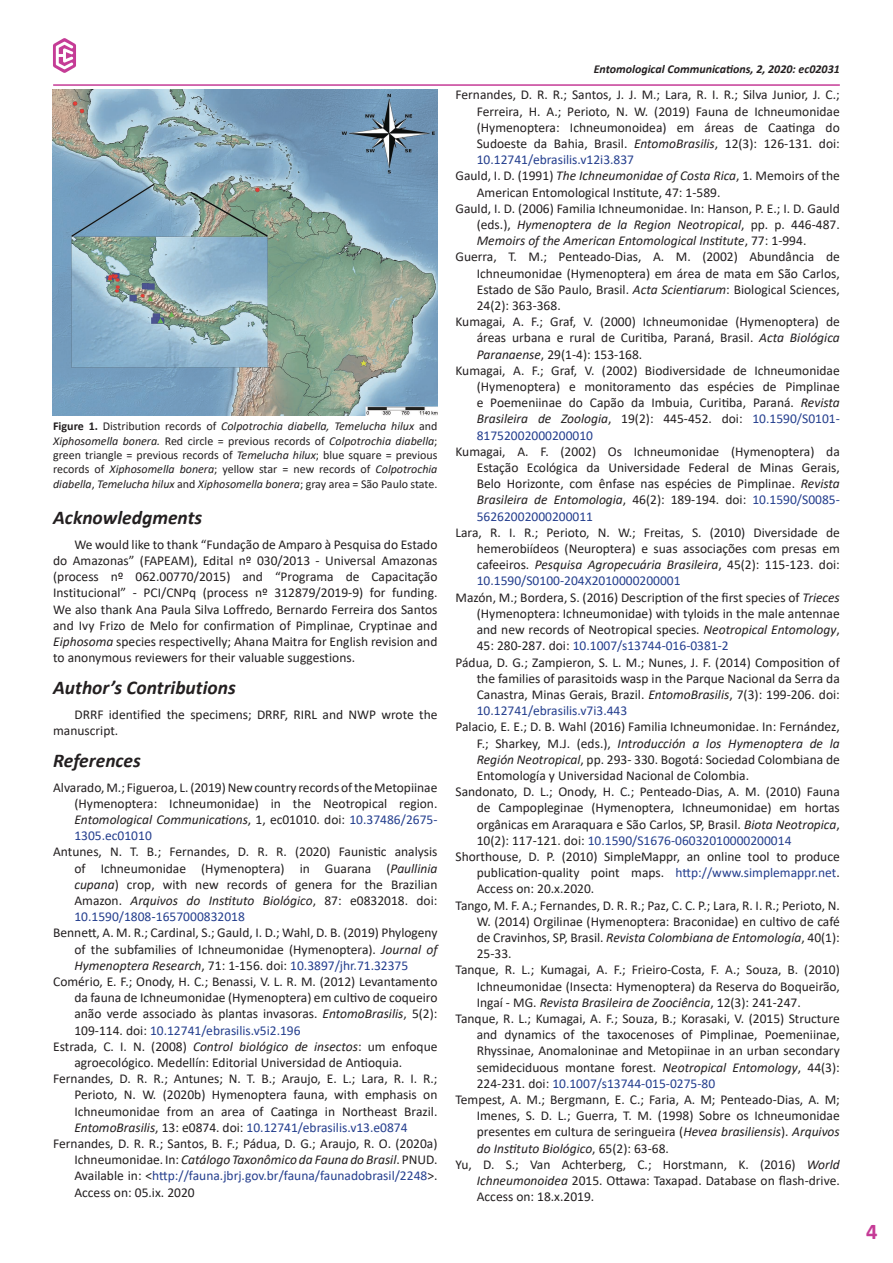
<style>
.page{position:relative;width:893px;height:1263px;background:#fff}
.page>*{position:absolute;margin:0;border:0;box-sizing:border-box;transform-origin:0 0}
.t1{font:700 22.5px "Calibri";color:#c53b96}
.TitleTopic{font:italic 700 19.5px "Calibri";color:#231f20}
.References{font:13.5px/16.2px "Calibri";color:#231f20;text-align:justify}
.Legend{font:12px/14.4px "Calibri";color:#231f20;text-align:justify}
.t2{font:italic 700 12px "Calibri";color:#231f20}
.s1{font-weight:700}
.s2{font-style:italic}
.s3{color:#253f8e}
.s4{font-family:"Cambria Math";color:#253f8e}
</style>
<div class="page">
<hr style="left:53px;top:84px;width:787px;height:2px;background:#c53b96">
<img style="left:53px;top:38px;width:23px;height:35px">
<img style="left:53px;top:89px;width:385px;height:327px">
<p class="Legend" style="left:53px;top:419px;width:386px"><span class="s1">Figure 1.</span> Distribution records of <span class="s2">Colpotrochia diabella, Temelucha hilux</span> and <span class="s2">Xiphosomella bonera.</span> Red circle = previous records of <span class="s2">Colpotrochia diabella</span>; green triangle = previous records of <span class="s2">Temelucha hilux</span>; blue square = previous records of <span class="s2">Xiphosomella bonera</span>; yellow star = new records of <span class="s2">Colpotrochia diabella</span>, <span class="s2">Temelucha hilux</span> and <span class="s2">Xiphosomella bonera</span>; gray area = São Paulo state.</p>
<p class="TitleTopic" style="left:53px;top:504px;width:150px">Acknowledgments</p>
<p class="References" style="left:53px;top:536px;width:386px;text-indent:21px">We would like to thank “Fundação de Amparo à Pesquisa do Estado do Amazonas” (FAPEAM), Edital nº 030/2013 - Universal Amazonas (process nº 062.00770/2015) and “Programa de Capacitação Institucional” - PCI/CNPq (process nº 312879/2019-9) for funding.<br>We also thank Ana Paula Silva Loffredo, Bernardo Ferreira dos Santos and Ivy Frizo de Melo for confirmation of Pimplinae, Cryptinae and <span class="s2">Eiphosoma</span> species respectivelly; Ahana Maitra for English revision and to anonymous reviewers for their valuable suggestions.</p>
<p class="TitleTopic" style="left:53px;top:674px;width:184px">Author’s Contributions</p>
<p class="References" style="left:53px;top:706px;width:386px;text-indent:21px">DRRF identified the specimens; DRRF, RIRL and NWP wrote the manuscript.</p>
<p class="TitleTopic" style="left:53px;top:746px;width:89px">References</p>
<p class="References" style="left:74px;top:779px;width:365px;text-indent:-21px">Alvarado, M.; Figueroa, L. (2019) New country records of the Metopiinae (Hymenoptera: Ichneumonidae) in the Neotropical region.<br><span class="s2">Entomological Communications</span>, 1, ec01010. doi: <span class="s3">10.37486/2675- 1305.ec01010</span></p>
<p class="References" style="left:74px;top:843px;width:365px;text-indent:-21px">Antunes, N. T. B.; Fernandes, D. R. R. (2020) Faunistic analysis of Ichneumonidae (Hymenoptera) in Guarana (<span class="s2">Paullinia cupana</span>) crop, with new records of genera for the Brazilian Amazon. <span class="s2">Arquivos do Instituto Biológico</span>, 87: e0832018. doi:<br><span class="s3">10.1590/1808</span><span class="s4">‑</span><span class="s3">1657000832018</span></p>
<p class="References" style="left:74px;top:924px;width:365px;text-indent:-21px">Bennett, A. M. R.; Cardinal, S.; Gauld, I. D.; Wahl, D. B. (2019) Phylogeny of the subfamilies of Ichneumonidae (Hymenoptera). <span class="s2">Journal of Hymenoptera Research</span>, 71: 1-156. doi: <span class="s3">10.3897/jhr.71.32375</span></p>
<p class="References" style="left:74px;top:973px;width:365px;text-indent:-21px">Comério, E. F.; Onody, H. C.; Benassi, V. L. R. M. (2012) Levantamento da fauna de Ichneumonidae (Hymenoptera) em cultivo de coqueiro anão verde associado às plantas invasoras. <span class="s2">EntomoBrasilis</span>, 5(2):<br>109-114. doi: <span class="s3">10.12741/ebrasilis.v5i2.196</span></p>
<p class="References" style="left:74px;top:1038px;width:365px;text-indent:-21px">Estrada, C. I. N. (2008) <span class="s2">Control biológico de insectos</span>: um enfoque agroecológico. Medellín: Editorial Universidad de Antioquia.</p>
<p class="References" style="left:74px;top:1070px;width:365px;text-indent:-21px">Fernandes, D. R. R.; Antunes; N. T. B.; Araujo, E. L.; Lara, R. I. R.; Perioto, N. W. (2020b) Hymenoptera fauna, with emphasis on Ichneumonidae from an area of Caatinga in Northeast Brazil.<br><span class="s2">EntomoBrasilis</span>, 13: e0874. doi: <span class="s3">10.12741/ebrasilis.v13.e0874</span></p>
<p class="References" style="left:74px;top:1135px;width:365px;text-indent:-21px">Fernandes, D. R. R.; Santos, B. F.; Pádua, D. G.; Araujo, R. O. (2020a)<br>Ichneumonidae. In: <span class="s2">Catálogo Taxonômico da Fauna do Brasil</span>. PNUD.<br>Available in: &lt;<span class="s3">http://fauna.jbrj.gov.br/fauna/faunadobrasil/2248</span>&gt;.<br>Access on: 05.ix. 2020</p>
<p class="t2" style="left:594px;top:60px;width:248px">Entomological Communications, 2, 2020: ec02031</p>
<p class="References" style="left:477px;top:86px;width:365px;text-indent:-21px">Fernandes, D. R. R.; Santos, J. J. M.; Lara, R. I. R.; Silva Junior, J. C.; Ferreira, H. A.; Perioto, N. W. (2019) Fauna de Ichneumonidae (Hymenoptera: Ichneumonoidea) em áreas de Caatinga do Sudoeste da Bahia, Brasil. <span class="s2">EntomoBrasilis</span>, 12(3): 126-131. doi:<br><span class="s3">10.12741/ebrasilis.v12i3.837</span></p>
<p class="References" style="left:477px;top:167px;width:365px;text-indent:-21px">Gauld, I. D. (1991) <span class="s2">The Ichneumonidae of Costa Rica</span>, 1. Memoirs of the<br>American Entomological Institute, 47: 1-589.</p>
<p class="References" style="left:477px;top:200px;width:365px;text-indent:-21px">Gauld, I. D. (2006) Familia Ichneumonidae. In: Hanson, P. E.; I. D. Gauld (eds.), <span class="s2">Hymenoptera de la Region Neotropical</span>, pp. p. 446-487.<br><span class="s2">Memoirs of the American Entomological Institute</span>, 77: 1-994.</p>
<p class="References" style="left:477px;top:248px;width:365px;text-indent:-21px">Guerra, T. M.; Penteado-Dias, A. M. (2002) Abundância de Ichneumonidae (Hymenoptera) em área de mata em São Carlos, Estado de São Paulo, Brasil. <span class="s2">Acta Scientiarum</span>: Biological Sciences, 24(2): 363-368.</p>
<p class="References" style="left:477px;top:313px;width:365px;text-indent:-21px">Kumagai, A. F.; Graf, V. (2000) Ichneumonidae (Hymenoptera) de áreas urbana e rural de Curitiba, Paraná, Brasil. <span class="s2">Acta Biológica Paranaense</span>, 29(1-4): 153-168.</p>
<p class="References" style="left:477px;top:362px;width:365px;text-indent:-21px">Kumagai, A. F.; Graf, V. (2002) Biodiversidade de Ichneumonidae (Hymenoptera) e monitoramento das espécies de Pimplinae e Poemeniinae do Capão da Imbuia, Curitiba, Paraná. <span class="s2">Revista Brasileira de Zoologia</span>, 19(2): 445-452. doi: <span class="s3">10.1590/S0101- 81752002000200010</span></p>
<p class="References" style="left:477px;top:443px;width:365px;text-indent:-21px">Kumagai, A. F. (2002) Os Ichneumonidae (Hymenoptera) da Estação Ecológica da Universidade Federal de Minas Gerais, Belo Horizonte, com ênfase nas espécies de Pimplinae. <span class="s2">Revista Brasileira de Entomologia</span>, 46(2): 189-194. doi: <span class="s3">10.1590/S0085- 56262002000200011</span></p>
<p class="References" style="left:477px;top:524px;width:365px;text-indent:-21px">Lara, R. I. R.; Perioto, N. W.; Freitas, S. (2010) Diversidade de hemerobiídeos (Neuroptera) e suas associações com presas em cafeeiros. <span class="s2">Pesquisa Agropecuária Brasileira</span>, 45(2): 115-123. doi:<br><span class="s3">10.1590/S0100-204X2010000200001</span></p>
<p class="References" style="left:477px;top:589px;width:365px;text-indent:-21px">Mazón, M.; Bordera, S. (2016) Description of the first species of <span class="s2">Trieces </span>(Hymenoptera: Ichneumonidae) with tyloids in the male antennae and new records of Neotropical species. <span class="s2">Neotropical Entomology</span>, 45: 280-287. doi: <span class="s3">10.1007/s13744-016-0381-2</span></p>
<p class="References" style="left:477px;top:653px;width:365px;text-indent:-21px">Pádua, D. G.; Zampieron, S. L. M.; Nunes, J. F. (2014) Composition of the families of parasitoids wasp in the Parque Nacional da Serra da Canastra, Minas Gerais, Brazil. <span class="s2">EntomoBrasilis</span>, 7(3): 199-206. doi:<br><span class="s3">10.12741/ebrasilis.v7i3.443</span></p>
<p class="References" style="left:477px;top:718px;width:365px;text-indent:-21px">Palacio, E. E.; D. B. Wahl (2016) Familia Ichneumonidae. In: Fernández, F.; Sharkey, M.J. (eds.), <span class="s2">Introducción a los Hymenoptera de la Región Neotropical</span>, pp. 293- 330. Bogotá: Sociedad Colombiana de Entomología y Universidad Nacional de Colombia.</p>
<p class="References" style="left:477px;top:783px;width:365px;text-indent:-21px">Sandonato, D. L.; Onody, H. C.; Penteado-Dias, A. M. (2010) Fauna de Campopleginae (Hymenoptera, Ichneumonidae) em hortas orgânicas em Araraquara e São Carlos, SP, Brasil. <span class="s2">Biota Neotropica</span>, 10(2): 117-121. doi: <span class="s3">10.1590/S1676-06032010000200014</span></p>
<p class="References" style="left:477px;top:848px;width:365px;text-indent:-21px">Shorthouse, D. P. (2010) SimpleMappr, an online tool to produce publication-quality point maps. <span class="s3">http://www.simplemappr.net</span>.<br>Access on: 20.x.2020.</p>
<p class="References" style="left:477px;top:896px;width:365px;text-indent:-21px">Tango, M. F. A.; Fernandes, D. R. R.; Paz, C. C. P.; Lara, R. I. R.; Perioto, N.<br>W. (2014) Orgilinae (Hymenoptera: Braconidae) en cultivo de café de Cravinhos, SP, Brasil. <span class="s2">Revista Colombiana de Entomología</span>, 40(1):<br>25-33.</p>
<p class="References" style="left:477px;top:961px;width:365px;text-indent:-21px">Tanque, R. L.; Kumagai, A. F.; Frieiro-Costa, F. A.; Souza, B. (2010)<br>Ichneumonidae (Insecta: Hymenoptera) da Reserva do Boqueirão, Ingaí - MG. <span class="s2">Revista Brasileira de Zoociência</span>, 12(3): 241-247.</p>
<p class="References" style="left:477px;top:1010px;width:365px;text-indent:-21px">Tanque, R. L.; Kumagai, A. F.; Souza, B.; Korasaki, V. (2015) Structure and dynamics of the taxocenoses of Pimplinae, Poemeniinae, Rhyssinae, Anomaloninae and Metopiinae in an urban secondary semideciduous montane forest. <span class="s2">Neotropical Entomology</span>, 44(3):<br>224-231. doi: <span class="s3">10.1007/s13744-015-0275-80</span></p>
<p class="References" style="left:477px;top:1091px;width:365px;text-indent:-21px">Tempest, A. M.; Bergmann, E. C.; Faria, A. M; Penteado-Dias, A. M; Imenes, S. D. L.; Guerra, T. M. (1998) Sobre os Ichneumonidae presentes em cultura de seringueira (<span class="s2">Hevea brasiliensis</span>). <span class="s2">Arquivos do Instituto Biológico</span>, 65(2): 63-68.</p>
<p class="References" style="left:477px;top:1156px;width:365px;text-indent:-21px">Yu, D. S.; Van Achterberg, C.; Horstmann, K. (2016) <span class="s2">World Ichneumonoidea</span> 2015. Ottawa: Taxapad. Database on flash-drive.<br>Access on: 18.x.2019.</p>
<h1 class="t1" style="left:866px;top:1216px;width:13px">4</h1>
</div>
